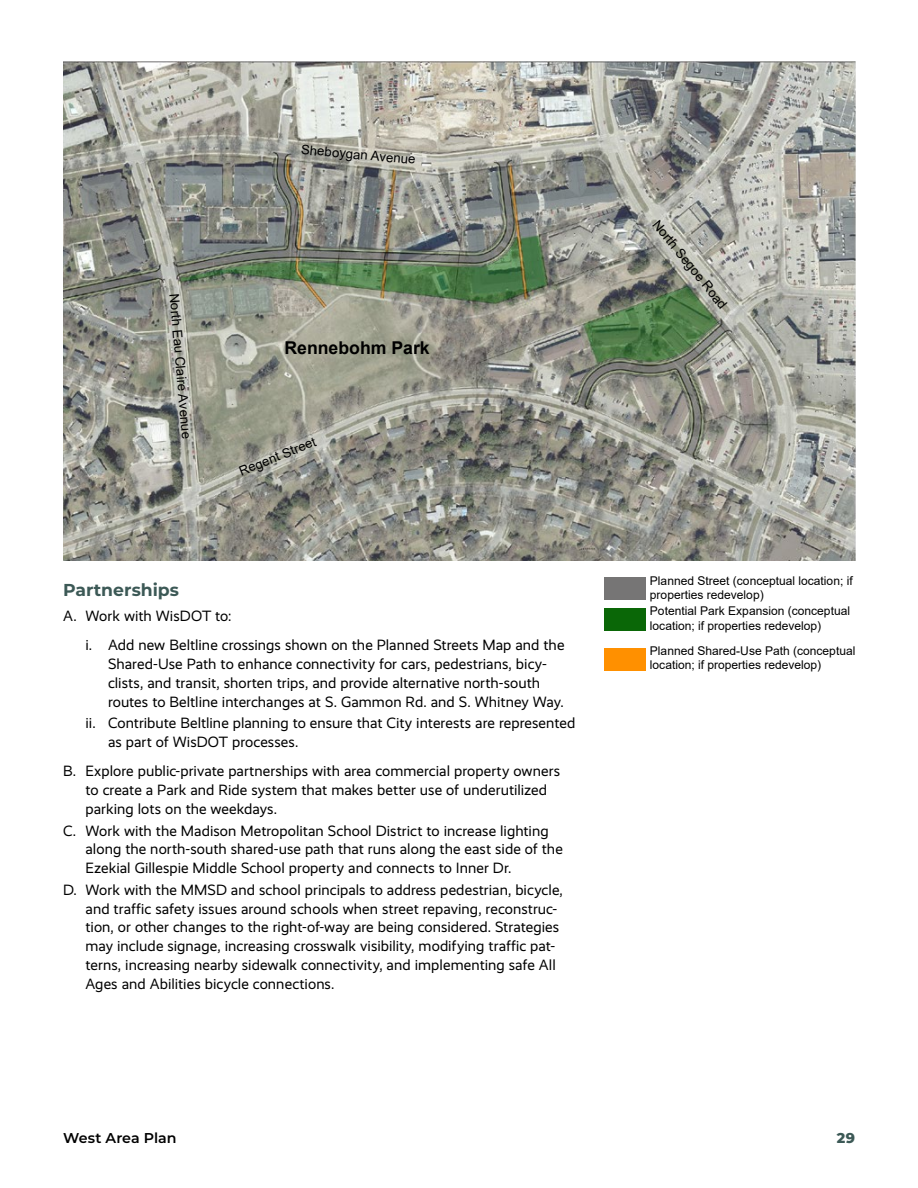
<style>
.page{position:relative;width:918px;height:1188px;background:#fff}
.page>*{position:absolute;margin:0;border:0;box-sizing:border-box;transform-origin:0 0}
.t1{font:700 17.7px "Arial";color:#000}
.t2{font:700 17.25px "Montserrat";color:#3c5956}
.t3{font:15px/18.8px "Realist";letter-spacing:.005em;color:#000}
.t4{font:600 14.25px "Montserrat";color:#000}
.t5{font:800 14.25px "Montserrat";color:#3c5956}
.t6{font:13.2px "Arial";color:#000}
.t7{font:700 13.2px "Arial";color:#000}
.t8{font:12px/14.4px "Arial";color:#000}
.t9{font:9.9px "Arial";color:#000}
</style>
<div class="page">
<img style="left:64px;top:62px;width:792px;height:499px">
<div style="left:605px;top:577px;width:41px;height:23px;background:#767575"></div>
<div style="left:605px;top:609px;width:41px;height:22px;background:#0a6707"></div>
<div style="left:605px;top:648px;width:41px;height:22px;background:#ff9000"></div>
<p class="t6" style="left:302px;top:140px;width:116px;rotate:5deg">Sheboygan Avenue</p>
<p class="t6" style="left:183px;top:293px;width:147px;rotate:85deg">North Eau Claire Avenue</p>
<p class="t1" style="left:284px;top:335px;width:147px">Rennebohm Park</p>
<p class="t6" style="left:236px;top:463px;width:83px;rotate:-22deg">Regent Street</p>
<p class="t2" style="left:63px;top:577px;width:118px">Partnerships</p>
<p class="t3" style="left:86px;top:602px;width:481px;line-height:29.2px;text-indent:-22px">A. Work with WisDOT to:<br>i. Add new Beltline crossings shown on the Planned Streets Map and the</p>
<p class="t3" style="left:108px;top:655px;width:457px">Shared-Use Path to enhance connectivity for cars, pedestrians, bicy&shy;clists, and transit, shorten trips, and provide alternative north-south routes to Beltline interchanges at S. Gammon Rd. and S. Whitney Way.</p>
<p class="t3" style="left:108px;top:714px;width:469px;text-indent:-22px">ii. Contribute Beltline planning to ensure that City interests are represented as part of WisDOT processes.</p>
<p class="t3" style="left:86px;top:762px;width:476px;text-indent:-22px">B. Explore public-private partnerships with area commercial property owners to create a Park and Ride system that makes better use of underutilized parking lots on the weekdays.</p>
<p class="t3" style="left:86px;top:821px;width:479px;text-indent:-22px">C. Work with the Madison Metropolitan School District to increase lighting along the north-south shared-use path that runs along the east side of the<br>Ezekial Gillespie Middle School property and connects to Inner Dr.</p>
<p class="t3" style="left:86px;top:881px;width:479px;text-indent:-22px">D. Work with the MMSD and school principals to address pedestrian, bicycle, and traffic safety issues around schools when street repaving, reconstruc&shy;tion, or other changes to the right-of-way are being considered. Strategies may include signage, increasing crosswalk visibility, modifying traffic pat&shy;terns, increasing nearby sidewalk connectivity, and implementing safe All Ages and Abilities bicycle connections.</p>
<p class="t9" style="left:462px;top:773px;width:87px;rotate:5deg">Sheboygan Avenue</p>
<p class="t9" style="left:373px;top:886px;width:110px;rotate:85deg">North Eau Claire Avenue</p>
<p class="t7" style="left:449px;top:918px;width:110px">Rennebohm Park</p>
<p class="t6" style="left:663px;top:216px;width:111px;rotate:51deg">North Segoe Road</p>
<p class="t8" style="left:650px;top:573px;width:204px">Planned Street (conceptual location; if properties redevelop)</p>
<p class="t8" style="left:650px;top:604px;width:202px">Potential Park Expansion (conceptual location; if properties redevelop)</p>
<p class="t8" style="left:650px;top:643px;width:207px">Planned Shared-Use Path (conceptual location; if properties redevelop)</p>
<p class="t4" style="left:63px;top:1128px;width:115px">West Area Plan</p>
<p class="t5" style="left:837px;top:1127px;width:20px">29</p>
</div>
